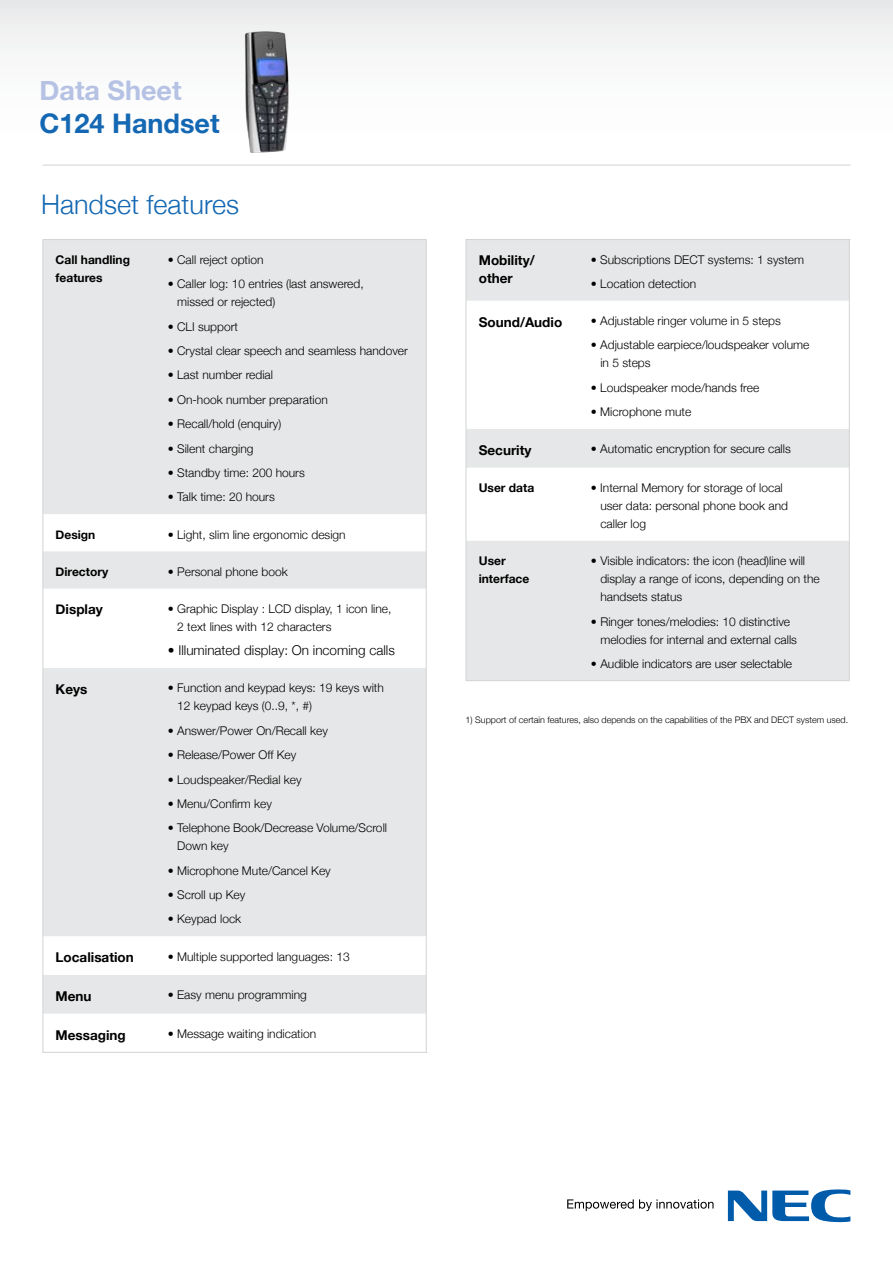
<style>
.page{position:relative;width:893px;height:1263px;background:#fff}
.page>*{position:absolute;margin:0;border:0;box-sizing:border-box;transform-origin:0 0}
.t1{font:300 27px "Helvetica Neue";color:#1468b3}
.t2{font:700 27px "Helvetica Neue";color:#1468b3}
.t3{font:700 27px "Helvetica Neue";color:#b6c2e4}
.t4{font:700 13.5px/18px "Helvetica Neue";color:#000}
.t5{font:300 13.5px "Helvetica Neue";color:#000}
.t6{font:300 12px/18px "Helvetica Neue";color:#000}
.t7{font:700 12px/18px "Helvetica Neue";color:#000}
.t8{font:300 9px "Helvetica Neue";color:#000}
</style>
<div class="page">
<div style="left:0;top:0;width:893px;height:221px;background:linear-gradient(to bottom,#efeff0,#fff)"></div>
<svg style="left:728px;top:1189px;width:122px;height:33px"></svg>
<svg style="left:567px;top:1199px;width:146px;height:12px"></svg>
<hr style="left:43px;top:165px;width:807px;height:1px;background:#d1d3d4">
<svg style="left:44px;top:240px;width:382px;height:773px;fill:#e6e7e8"></svg>
<hr style="left:43px;top:239px;width:112px;height:1px;background:#d1d3d4">
<hr style="left:43px;top:240px;width:1px;height:274px;background:#d1d3d4">
<hr style="left:155px;top:239px;width:272px;height:1px;background:#d1d3d4">
<hr style="left:426px;top:240px;width:1px;height:274px;background:#d1d3d4">
<hr style="left:43px;top:514px;width:1px;height:37px;background:#d1d3d4">
<hr style="left:426px;top:514px;width:1px;height:37px;background:#d1d3d4">
<hr style="left:43px;top:551px;width:1px;height:37px;background:#d1d3d4">
<hr style="left:426px;top:551px;width:1px;height:37px;background:#d1d3d4">
<hr style="left:43px;top:588px;width:1px;height:80px;background:#d1d3d4">
<hr style="left:426px;top:588px;width:1px;height:80px;background:#d1d3d4">
<hr style="left:43px;top:668px;width:1px;height:268px;background:#d1d3d4">
<hr style="left:426px;top:668px;width:1px;height:268px;background:#d1d3d4">
<hr style="left:43px;top:936px;width:1px;height:39px;background:#d1d3d4">
<hr style="left:426px;top:936px;width:1px;height:39px;background:#d1d3d4">
<hr style="left:43px;top:975px;width:1px;height:38px;background:#d1d3d4">
<hr style="left:426px;top:975px;width:1px;height:38px;background:#d1d3d4">
<hr style="left:43px;top:1013px;width:1px;height:39px;background:#d1d3d4">
<hr style="left:426px;top:1013px;width:1px;height:39px;background:#d1d3d4">
<svg style="left:467px;top:240px;width:382px;height:440px;fill:#e6e7e8"></svg>
<hr style="left:466px;top:239px;width:1px;height:62px;background:#d1d3d4">
<hr style="left:849px;top:239px;width:1px;height:62px;background:#d1d3d4">
<hr style="left:466px;top:301px;width:1px;height:128px;background:#d1d3d4">
<hr style="left:849px;top:301px;width:1px;height:128px;background:#d1d3d4">
<hr style="left:466px;top:429px;width:1px;height:39px;background:#d1d3d4">
<hr style="left:849px;top:429px;width:1px;height:39px;background:#d1d3d4">
<hr style="left:466px;top:468px;width:1px;height:73px;background:#d1d3d4">
<hr style="left:849px;top:468px;width:1px;height:73px;background:#d1d3d4">
<hr style="left:466px;top:541px;width:1px;height:139px;background:#d1d3d4">
<hr style="left:849px;top:541px;width:1px;height:139px;background:#d1d3d4">
<hr style="left:466px;top:680px;width:112px;height:1px;background:#d1d3d4">
<hr style="left:578px;top:680px;width:272px;height:1px;background:#d1d3d4">
<img style="left:245px;top:31px;width:44px;height:122px">
<hr style="left:466px;top:239px;width:384px;height:1px;background:#d1d3d4">
<hr style="left:43px;top:1052px;width:384px;height:1px;background:#d1d3d4">
<h1 class="t3" style="left:40px;top:74px;width:144px">Data Sheet</h1>
<h1 class="t2" style="left:40px;top:107px;width:182px">C124 Handset</h1>
<h1 class="t1" style="left:41px;top:188px;width:200px">Handset features</h1>
<p class="t7" style="left:56px;top:250px;width:76px">Call handling features</p>
<p class="t6" style="left:168px;top:250px;width:97px">• Call reject option</p>
<p class="t6" style="left:177px;top:275px;width:188px;text-indent:-9px">• Caller log: 10 entries (last answered, missed or rejected)</p>
<p class="t6" style="left:168px;top:317px;width:72px">• CLI support</p>
<p class="t6" style="left:168px;top:342px;width:242px">• Crystal clear speech and seamless handover</p>
<p class="t6" style="left:168px;top:366px;width:107px">• Last number redial</p>
<p class="t6" style="left:168px;top:390px;width:162px">• On-hook number preparation</p>
<p class="t6" style="left:168px;top:415px;width:115px">• Recall/hold (enquiry)</p>
<p class="t6" style="left:168px;top:439px;width:87px">• Silent charging</p>
<p class="t6" style="left:168px;top:463px;width:138px">• Standby time: 200 hours</p>
<p class="t6" style="left:168px;top:488px;width:108px">• Talk time: 20 hours</p>
<p class="t7" style="left:56px;top:525px;width:41px">Design</p>
<p class="t6" style="left:168px;top:525px;width:179px">• Light, slim line ergonomic design</p>
<p class="t7" style="left:56px;top:562px;width:54px">Directory</p>
<p class="t6" style="left:168px;top:562px;width:121px">• Personal phone book</p>
<p class="t4" style="left:56px;top:600px;width:49px">Display</p>
<p class="t6" style="left:177px;top:599px;width:216px;text-indent:-9px">• Graphic Display : LCD display, 1 icon line,<br>2 text lines with 12 characters</p>
<p class="t5" style="left:168px;top:642px;width:229px">• Illuminated display: On incoming calls</p>
<p class="t4" style="left:56px;top:680px;width:33px">Keys</p>
<p class="t6" style="left:177px;top:679px;width:208px;text-indent:-9px">• Function and keypad keys: 19 keys with<br>12 keypad keys (0..9, *, #)</p>
<p class="t6" style="left:168px;top:721px;width:162px">• Answer/Power On/Recall key</p>
<p class="t6" style="left:168px;top:746px;width:130px">• Release/Power Off Key</p>
<p class="t6" style="left:168px;top:770px;width:135px">• Loudspeaker/Redial key</p>
<p class="t6" style="left:168px;top:794px;width:106px">• Menu/Confirm key</p>
<p class="t6" style="left:177px;top:819px;width:211px;text-indent:-9px">• Telephone Book/Decrease Volume/Scroll<br>Down key</p>
<p class="t6" style="left:168px;top:861px;width:164px">• Microphone Mute/Cancel Key</p>
<p class="t6" style="left:168px;top:885px;width:79px">• Scroll up Key</p>
<p class="t6" style="left:168px;top:910px;width:75px">• Keypad lock</p>
<p class="t4" style="left:56px;top:948px;width:80px">Localisation</p>
<p class="t6" style="left:168px;top:947px;width:183px">• Multiple supported languages: 13</p>
<p class="t4" style="left:56px;top:987px;width:38px">Menu</p>
<p class="t6" style="left:168px;top:986px;width:140px">• Easy menu programming</p>
<p class="t4" style="left:56px;top:1025px;width:72px">Messaging</p>
<p class="t6" style="left:168px;top:1024px;width:150px">• Message waiting indication</p>
<p class="t4" style="left:479px;top:251px;width:57px">Mobility/ other</p>
<p class="t6" style="left:591px;top:250px;width:215px">• Subscriptions DECT systems: 1 system</p>
<p class="t6" style="left:591px;top:274px;width:107px">• Location detection</p>
<p class="t4" style="left:479px;top:312px;width:85px">Sound/Audio</p>
<p class="t6" style="left:591px;top:312px;width:191px">• Adjustable ringer volume in 5 steps</p>
<p class="t6" style="left:600px;top:336px;width:211px;text-indent:-9px">• Adjustable earpiece/loudspeaker volume in 5 steps</p>
<p class="t6" style="left:591px;top:378px;width:170px">• Loudspeaker mode/hands free</p>
<p class="t6" style="left:591px;top:403px;width:102px">• Microphone mute</p>
<p class="t4" style="left:479px;top:441px;width:54px">Security</p>
<p class="t6" style="left:591px;top:440px;width:201px">• Automatic encryption for secure calls</p>
<p class="t7" style="left:479px;top:479px;width:57px">User data</p>
<p class="t6" style="left:600px;top:478px;width:189px;text-indent:-9px">• Internal Memory for storage of local user data: personal phone book and caller log</p>
<p class="t7" style="left:479px;top:552px;width:52px">User interface</p>
<p class="t6" style="left:600px;top:552px;width:221px;text-indent:-9px">• Visible indicators: the icon (head)line will display a range of icons, depending on the handsets status</p>
<p class="t6" style="left:600px;top:612px;width:198px;text-indent:-9px">• Ringer tones/melodies: 10 distinctive melodies for internal and external calls</p>
<p class="t6" style="left:591px;top:654px;width:203px">• Audible indicators are user selectable</p>
<p class="t8" style="left:466px;top:715px;width:384px">1) Support of certain features, also depends on the capabilities of the PBX and DECT system used.</p>
</div>
